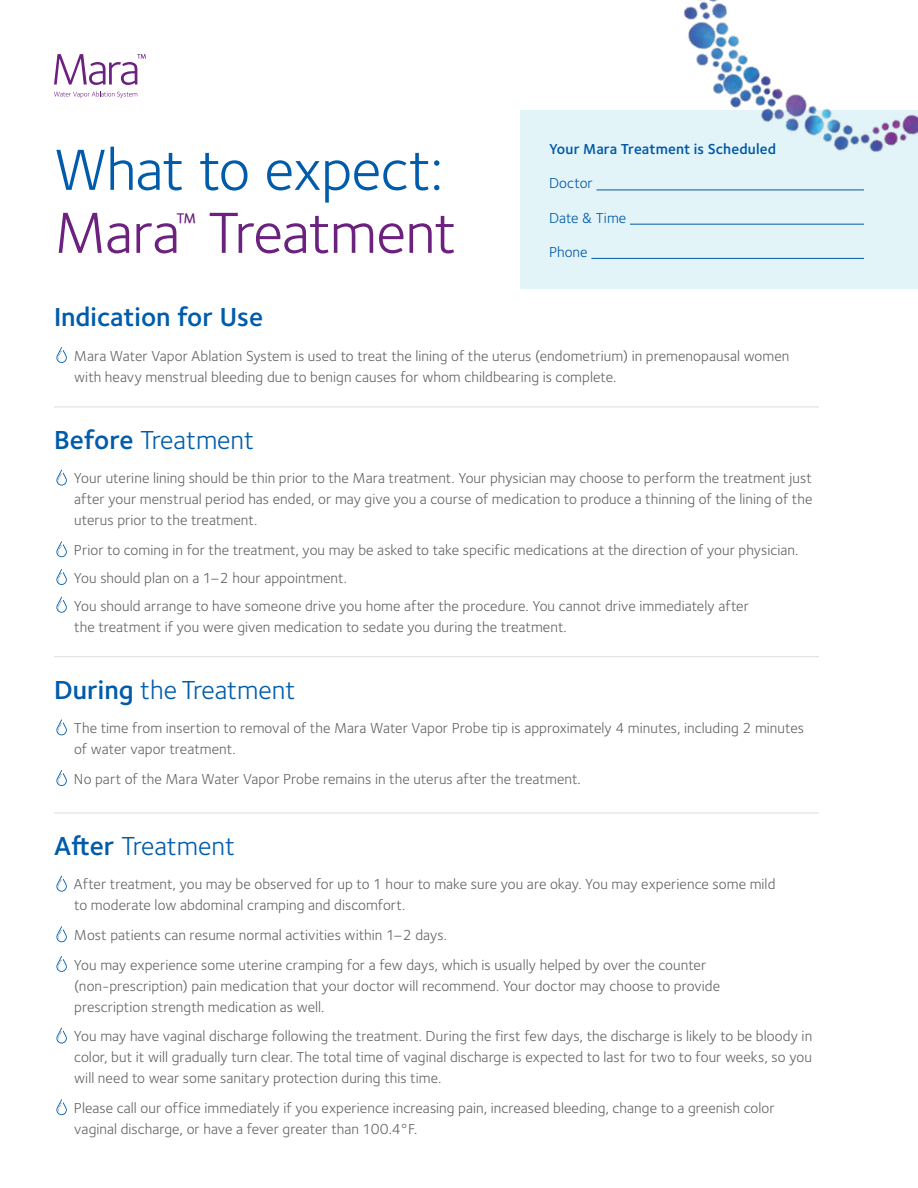
<style>
.page{position:relative;width:918px;height:1188px;background:#fff}
.page>*{position:absolute;margin:0;border:0;box-sizing:border-box;transform-origin:0 0}
.t1{font:60px/63px "Foundry Sterling OT2";letter-spacing:-.015em;color:#005cab}
.t2{font:27px "Foundry Sterling OT2";color:#005cab}
.t3{font:600 27px "Foundry Sterling OT2";color:#005cab}
.t4{font:15px/21px "Foundry Sterling OT2";letter-spacing:.005em;color:#636466}
.t5{font:600 15px "Foundry Sterling OT2";letter-spacing:.005em;color:#005cab}
.t6{font:15px "Foundry Sterling OT2";letter-spacing:.005em;color:#005cab}
.s1{color:#6c217f}
.s2{font-weight:600}
</style>
<div class="page">
<svg style="left:54px;top:54px;width:92px;height:31px"></svg>
<svg style="left:54px;top:91px;width:83px;height:7px"></svg>
<svg style="left:56px;top:470px;width:11px;height:16px"></svg>
<svg style="left:56px;top:541px;width:11px;height:16px"></svg>
<svg style="left:56px;top:569px;width:11px;height:16px"></svg>
<svg style="left:56px;top:597px;width:11px;height:16px"></svg>
<svg style="left:56px;top:876px;width:11px;height:16px"></svg>
<svg style="left:56px;top:926px;width:11px;height:16px"></svg>
<svg style="left:56px;top:956px;width:11px;height:16px"></svg>
<svg style="left:56px;top:1028px;width:11px;height:16px"></svg>
<svg style="left:56px;top:1099px;width:11px;height:16px"></svg>
<svg style="left:56px;top:719px;width:11px;height:16px"></svg>
<svg style="left:56px;top:770px;width:11px;height:16px"></svg>
<svg style="left:56px;top:347px;width:11px;height:16px"></svg>
<div style="left:521px;top:110px;width:397px;height:179px;background:#e3f4f9"></div>
<hr style="left:596px;top:190px;width:268px;height:1px;background:#005cab">
<hr style="left:630px;top:224px;width:234px;height:1px;background:#005cab">
<hr style="left:591px;top:258px;width:273px;height:1px;background:#005cab">
<img style="left:683px;top:0;width:235px;height:152px">
<hr style="left:54px;top:656px;width:765px;height:1px;background:#dcddde">
<hr style="left:54px;top:407px;width:765px;height:1px;background:#dcddde">
<hr style="left:54px;top:813px;width:765px;height:1px;background:#dcddde">
<h1 class="t1" style="left:54px;top:134px;width:404px">What to expect:<br><span class="s1">Mara</span><sup>™</sup> <span class="s1">Treatment</span></h1>
<p class="t5" style="left:549px;top:137px;width:228px">Your Mara Treatment is Scheduled</p>
<p class="t6" style="left:549px;top:172px;width:45px">Doctor</p>
<p class="t6" style="left:549px;top:207px;width:79px">Date &amp; Time</p>
<p class="t6" style="left:549px;top:241px;width:40px">Phone</p>
<h2 class="t3" style="left:54px;top:296px;width:211px">Indication for Use</h2>
<p class="t4" style="left:74px;top:344px;width:717px">Mara Water Vapor Ablation System is used to treat the lining of the uterus (endometrium) in premenopausal women with heavy menstrual bleeding due to benign causes for whom childbearing is complete.</p>
<h2 class="t2" style="left:54px;top:420px;width:202px"><span class="s2">Before</span> Treatment</h2>
<p class="t4" style="left:74px;top:467px;width:740px;text-align:justify">Your uterine lining should be thin prior to the Mara treatment. Your physician may choose to perform the treatment just after your menstrual period has ended, or may give you a course of medication to produce a thinning of the lining of the uterus prior to the treatment.</p>
<p class="t4" style="left:74px;top:535px;width:726px;line-height:27.8px">Prior to coming in for the treatment, you may be asked to take specific medications at the direction of your physician.<br>You should plan on a 1–2 hour appointment.<br>You should arrange to have someone drive you home after the procedure. You cannot drive immediately after</p>
<p class="t4" style="left:74px;top:615px;width:494px">the treatment if you were given medication to sedate you during the treatment.</p>
<h2 class="t2" style="left:54px;top:670px;width:243px"><span class="s2">During</span> the Treatment</h2>
<p class="t4" style="left:74px;top:717px;width:732px">The time from insertion to removal of the Mara Water Vapor Probe tip is approximately 4 minutes, including 2 minutes of water vapor treatment.</p>
<p class="t4" style="left:74px;top:767px;width:508px">No part of the Mara Water Vapor Probe remains in the uterus after the treatment.</p>
<h2 class="t2" style="left:54px;top:826px;width:183px"><span class="s2">After</span> Treatment</h2>
<p class="t4" style="left:74px;top:873px;width:703px">After treatment, you may be observed for up to 1 hour to make sure you are okay. You may experience some mild to moderate low abdominal cramping and discomfort.</p>
<p class="t4" style="left:74px;top:919px;width:634px;line-height:29.7px">Most patients can resume normal activities within 1–2 days.<br>You may experience some uterine cramping for a few days, which is usually helped by over the counter</p>
<p class="t4" style="left:74px;top:974px;width:647px">(non-prescription) pain medication that your doctor will recommend. Your doctor may choose to provide prescription strength medication as well.</p>
<p class="t4" style="left:74px;top:1025px;width:740px;text-align:justify">You may have vaginal discharge following the treatment. During the first few days, the discharge is likely to be bloody in color, but it will gradually turn clear. The total time of vaginal discharge is expected to last for two to four weeks, so you will need to wear some sanitary protection during this time.</p>
<p class="t4" style="left:74px;top:1096px;width:702px">Please call our office immediately if you experience increasing pain, increased bleeding, change to a greenish color vaginal discharge, or have a fever greater than 100.4°F.</p>
</div>
